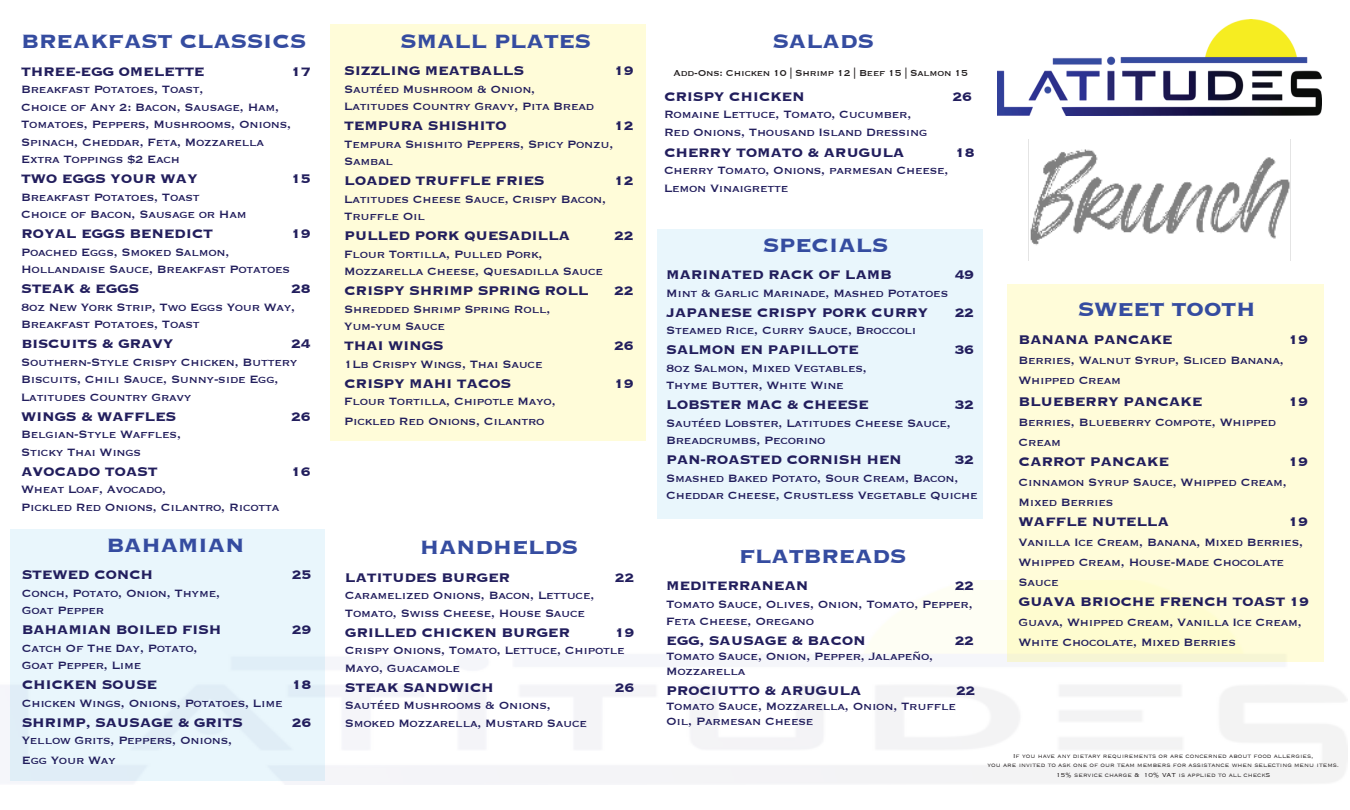
<style>
.page{position:relative;width:1350px;height:810px;background:#fff}
.page>*{position:absolute;margin:0;border:0;box-sizing:border-box;transform-origin:0 0}
.t1{font:700 25px "Copperplate";letter-spacing:-.02em;color:#354ca0}
.t2{font:700 18.75px "Copperplate";letter-spacing:-.02em;color:#221e5d}
.t3{font:700 16.25px "Copperplate";letter-spacing:-.02em;color:#221e5d}
.t4{font:13.75px/17.5px "Copperplate";letter-spacing:-.02em;color:#221e5d}
.t5{font:11.25px "Copperplate";letter-spacing:-.02em;color:#231f20}
.t6{font:300 7.5px/9px "Copperplate";color:#231f20;text-align:center}
.s1{font-size:16.25px}
.s2{font-size:8.75px}
</style>
<div class="page">
<div style="left:330px;top:24px;width:316px;height:417px;background:#fffcd9"></div>
<img style="left:997px;top:20px;width:325px;height:95px">
<div style="left:658px;top:229px;width:325px;height:290px;background:#e9f6fc"></div>
<div style="left:10px;top:529px;width:314px;height:252px;background:#e9f6fc"></div>
<img style="left:1028px;top:139px;width:263px;height:122px">
<div style="left:1008px;top:284px;width:316px;height:378px;background:#fffcd9"></div>
<h1 class="t1" style="left:21px;top:25px;width:287px">BREAKFAST CLASSICS</h1>
<p class="t3" style="left:21px;top:61px;width:185px">THREE-EGG OMELETTE</p>
<p class="t3" style="left:291px;top:61px;width:21px">17</p>
<p class="t4" style="left:21px;top:80px;width:272px">Breakfast Potatoes, Toast,<br>Choice of Any 2: Bacon, Sausage, Ham,<br>Tomatoes, Peppers, Mushrooms, Onions,<br>Spinach, Cheddar, Feta, Mozzarella<br>Extra Toppings $2 Each</p>
<p class="t3" style="left:21px;top:168px;width:178px">TWO EGGS YOUR WAY</p>
<p class="t3" style="left:291px;top:168px;width:21px">15</p>
<p class="t4" style="left:21px;top:188px;width:227px">Breakfast Potatoes, Toast<br>Choice of Bacon, Sausage or Ham</p>
<p class="t3" style="left:21px;top:223px;width:193px">ROYAL EGGS BENEDICT</p>
<p class="t3" style="left:291px;top:223px;width:21px">19</p>
<p class="t4" style="left:21px;top:243px;width:271px">Poached Eggs, Smoked Salmon,<br>Hollandaise Sauce, Breakfast Potatoes</p>
<p class="t3" style="left:21px;top:278px;width:120px">STEAK &amp; EGGS</p>
<p class="t3" style="left:291px;top:278px;width:21px">28</p>
<p class="t4" style="left:21px;top:298px;width:276px">8oz New York Strip, Two Eggs Your Way,<br>Breakfast Potatoes, Toast</p>
<h2 class="t2" style="left:21px;top:331px;width:154px">biscuits <span class="s1">&amp; GRAVY</span></h2>
<p class="t3" style="left:291px;top:333px;width:21px">24</p>
<p class="t4" style="left:21px;top:353px;width:278px">Southern-Style Crispy Chicken, Buttery<br>Biscuits, Chili Sauce, Sunny-side Egg,<br>Latitudes Country Gravy</p>
<p class="t3" style="left:21px;top:406px;width:157px">WINGS &amp; WAFFLES</p>
<p class="t3" style="left:291px;top:406px;width:21px">26</p>
<p class="t4" style="left:21px;top:425px;width:162px">Belgian-Style Waffles,<br>Sticky Thai Wings</p>
<p class="t3" style="left:21px;top:461px;width:138px">AVOCADO TOAST</p>
<p class="t3" style="left:291px;top:461px;width:21px">16</p>
<p class="t4" style="left:21px;top:480px;width:260px">Wheat Loaf, Avocado,<br>Pickled Red Onions, Cilantro, Ricotta</p>
<h1 class="t1" style="left:106px;top:528px;width:140px">BAHAMIAN</h1>
<p class="t3" style="left:22px;top:564px;width:133px">STEWED CONCH</p>
<p class="t3" style="left:292px;top:564px;width:21px">25</p>
<p class="t4" style="left:22px;top:583px;width:200px">Conch, Potato, Onion, Thyme,<br>Goat Pepper</p>
<p class="t3" style="left:22px;top:619px;width:201px">BAHAMIAN BOILED FISH</p>
<p class="t3" style="left:292px;top:619px;width:21px">29</p>
<p class="t4" style="left:22px;top:638px;width:177px">Catch Of The Day, Potato,<br>Goat Pepper, Lime</p>
<p class="t3" style="left:22px;top:674px;width:137px">CHICKEN SOUSE</p>
<p class="t3" style="left:292px;top:674px;width:21px">18</p>
<p class="t4" style="left:22px;top:693px;width:262px">Chicken Wings, Onions, Potatoes, Lime</p>
<p class="t3" style="left:22px;top:711px;width:223px">SHRIMP, SAUSAGE &amp; GRITS</p>
<p class="t3" style="left:292px;top:711px;width:21px">26</p>
<p class="t4" style="left:22px;top:730px;width:212px;line-height:20px">Yellow Grits, Peppers, Onions,<br>Egg Your Way</p>
<h1 class="t1" style="left:400px;top:24px;width:193px">SMALL PLATES</h1>
<p class="t3" style="left:344px;top:60px;width:182px">SIZZLING MEATBALLS</p>
<p class="t3" style="left:614px;top:60px;width:21px">19</p>
<p class="t4" style="left:344px;top:79px;width:252px">Sautéed Mushroom &amp; Onion,<br>Latitudes Country Gravy, Pita Bread</p>
<p class="t3" style="left:344px;top:115px;width:164px">TEMPURA SHISHITO</p>
<p class="t3" style="left:614px;top:115px;width:21px">12</p>
<p class="t4" style="left:344px;top:134px;width:271px">Tempura Shishito Peppers, Spicy Ponzu,<br>Sambal</p>
<p class="t3" style="left:344px;top:170px;width:202px">LOADED TRUFFLE FRIES</p>
<p class="t3" style="left:614px;top:170px;width:21px">12</p>
<p class="t4" style="left:344px;top:189px;width:264px">Latitudes Cheese Sauce, Crispy Bacon,<br>Truffle Oil</p>
<p class="t3" style="left:344px;top:225px;width:228px">PULLED PORK QUESADILLA</p>
<p class="t3" style="left:614px;top:225px;width:21px">22</p>
<p class="t4" style="left:344px;top:244px;width:260px">Flour Tortilla, Pulled Pork,<br>Mozzarella Cheese, Quesadilla Sauce</p>
<p class="t3" style="left:344px;top:280px;width:246px">CRISPY SHRIMP SPRING ROLL</p>
<p class="t3" style="left:614px;top:280px;width:21px">22</p>
<p class="t4" style="left:344px;top:299px;width:208px">Shredded Shrimp Spring Roll,<br>Yum-yum Sauce</p>
<p class="t3" style="left:344px;top:335px;width:101px">THAI WINGS</p>
<p class="t3" style="left:614px;top:335px;width:21px">26</p>
<p class="t4" style="left:344px;top:354px;width:200px">1Lb Crispy Wings, Thai Sauce</p>
<p class="t3" style="left:344px;top:373px;width:169px">CRISPY MAHI TACOS</p>
<p class="t3" style="left:614px;top:373px;width:21px">19</p>
<p class="t4" style="left:344px;top:391px;width:213px;line-height:20px">Flour Tortilla, Chipotle Mayo,<br>Pickled Red Onions, Cilantro</p>
<h1 class="t1" style="left:420px;top:531px;width:160px">HANDHELDS</h1>
<p class="t3" style="left:345px;top:567px;width:167px">LATITUDES BURGER</p>
<p class="t3" style="left:615px;top:567px;width:21px">22</p>
<p class="t4" style="left:345px;top:586px;width:251px">Caramelized Onions, Bacon, Lettuce,<br>Tomato, Swiss Cheese, House Sauce</p>
<p class="t3" style="left:345px;top:622px;width:227px">GRILLED CHICKEN BURGER</p>
<p class="t3" style="left:615px;top:622px;width:21px">19</p>
<p class="t4" style="left:345px;top:641px;width:281px">Crispy Onions, Tomato, Lettuce, Chipotle<br>Mayo, Guacamole</p>
<p class="t3" style="left:345px;top:677px;width:150px">STEAK SANDWICH</p>
<p class="t3" style="left:615px;top:677px;width:21px">26</p>
<p class="t4" style="left:345px;top:696px;width:244px">Sautéed Mushrooms &amp; Onions,<br>Smoked Mozzarella, Mustard Sauce</p>
<h1 class="t1" style="left:772px;top:25px;width:103px">SALADS</h1>
<p class="t5" style="left:674px;top:65px;width:296px">Add-Ons: Chicken 10 | Shrimp 12 | Beef 15 | Salmon 15</p>
<p class="t3" style="left:664px;top:85px;width:142px">CRISPY CHICKEN</p>
<p class="t3" style="left:953px;top:85px;width:21px">26</p>
<p class="t4" style="left:664px;top:105px;width:265px">Romaine Lettuce, Tomato, Cucumber,<br>Red Onions, Thousand Island Dressing</p>
<p class="t3" style="left:664px;top:142px;width:242px">CHERRY TOMATO &amp; ARUGULA</p>
<p class="t3" style="left:955px;top:142px;width:21px">18</p>
<p class="t4" style="left:664px;top:161px;width:286px">Cherry Tomato, Onions, parmesan Cheese,<br>Lemon Vinaigrette</p>
<h1 class="t1" style="left:763px;top:229px;width:127px">SPECIALS</h1>
<p class="t3" style="left:666px;top:264px;width:227px">MARINATED RACK OF LAMB</p>
<p class="t3" style="left:955px;top:264px;width:21px">49</p>
<p class="t4" style="left:666px;top:284px;width:284px">Mint &amp; Garlic Marinade, Mashed Potatoes</p>
<p class="t3" style="left:666px;top:302px;width:264px">JAPANESE CRISPY PORK CURRY</p>
<p class="t3" style="left:955px;top:302px;width:21px">22</p>
<p class="t4" style="left:666px;top:321px;width:252px">Steamed Rice, Curry Sauce, Broccoli</p>
<p class="t3" style="left:666px;top:339px;width:194px">SALMON EN PAPILLOTE</p>
<p class="t3" style="left:955px;top:339px;width:21px">36</p>
<p class="t4" style="left:666px;top:359px;width:202px">8oz Salmon, Mixed Vegtables,<br>Thyme Butter, White Wine</p>
<p class="t3" style="left:666px;top:394px;width:204px">LOBSTER MAC &amp; CHEESE</p>
<p class="t3" style="left:955px;top:394px;width:21px">32</p>
<p class="t4" style="left:666px;top:414px;width:286px">Sautéed Lobster, Latitudes Cheese Sauce,<br>Breadcrumbs, Pecorino</p>
<p class="t3" style="left:666px;top:449px;width:237px">PAN-ROASTED CORNISH HEN</p>
<p class="t3" style="left:955px;top:449px;width:21px">32</p>
<p class="t4" style="left:666px;top:469px;width:313px">Smashed Baked Potato, Sour Cream, Bacon,<br>Cheddar Cheese, Crustless Vegetable Quiche</p>
<h1 class="t1" style="left:739px;top:540px;width:169px">FLATBREADS</h1>
<p class="t3" style="left:666px;top:575px;width:144px">MEDITERRANEAN</p>
<p class="t3" style="left:955px;top:575px;width:21px">22</p>
<p class="t4" style="left:666px;top:595px;width:308px">Tomato Sauce, Olives, Onion, Tomato, Pepper,<br>Feta Cheese, Oregano</p>
<p class="t3" style="left:666px;top:630px;width:201px">EGG, SAUSAGE &amp; BACON</p>
<p class="t3" style="left:955px;top:630px;width:21px">22</p>
<p class="t4" style="left:666px;top:648px;width:269px;line-height:15px">Tomato Sauce, Onion, Pepper, Jalapeño,<br>Mozzarella</p>
<p class="t3" style="left:666px;top:680px;width:197px">PROCIUTTO &amp; ARUGULA</p>
<p class="t3" style="left:956px;top:680px;width:21px">22</p>
<p class="t4" style="left:666px;top:698px;width:291px;line-height:15px">Tomato Sauce, Mozzarella, Onion, Truffle<br>Oil, Parmesan Cheese</p>
<h1 class="t1" style="left:1078px;top:293px;width:179px">SWEET TOOTH</h1>
<p class="t3" style="left:1019px;top:328px;width:156px">BANANA PANCAKE</p>
<p class="t3" style="left:1289px;top:328px;width:21px">19</p>
<p class="t4" style="left:1019px;top:349px;width:267px;line-height:20px">Berries, Walnut Syrup, Sliced Banana,<br>Whipped Cream</p>
<p class="t3" style="left:1019px;top:391px;width:185px">BLUEBERRY PANCAKE</p>
<p class="t3" style="left:1289px;top:391px;width:21px">19</p>
<p class="t4" style="left:1019px;top:412px;width:259px;line-height:20px">Berries, Blueberry Compote, Whipped<br>Cream</p>
<p class="t3" style="left:1019px;top:451px;width:152px">CARROT PANCAKE</p>
<p class="t3" style="left:1289px;top:451px;width:21px">19</p>
<p class="t4" style="left:1019px;top:472px;width:270px;line-height:20px">Cinnamon Syrup Sauce, Whipped Cream,<br>Mixed Berries</p>
<p class="t3" style="left:1019px;top:511px;width:152px">WAFFLE NUTELLA</p>
<p class="t3" style="left:1289px;top:511px;width:21px">19</p>
<p class="t4" style="left:1019px;top:532px;width:286px;line-height:20px">Vanilla Ice Cream, Banana, Mixed Berries,<br>Whipped Cream, House-Made Chocolate<br>Sauce</p>
<p class="t3" style="left:1019px;top:591px;width:292px">GUAVA BRIOCHE FRENCH TOAST 19</p>
<p class="t4" style="left:1019px;top:612px;width:285px;line-height:20px">Guava, Whipped Cream, Vanilla Ice Cream,<br>White Chocolate, Mixed Berries</p>
<p class="t6" style="left:987px;top:751px;width:353px">If you have any dietary requirements or are concerned about food allergies,<br>you are invited to ask one of our team members for assistance when selecting menu items.</p>
<p class="t6" style="left:1056px;top:770px;width:216px">15% service charge &amp; 10% VAT is applied to all check<span class="s2">s</span></p>
</div>
